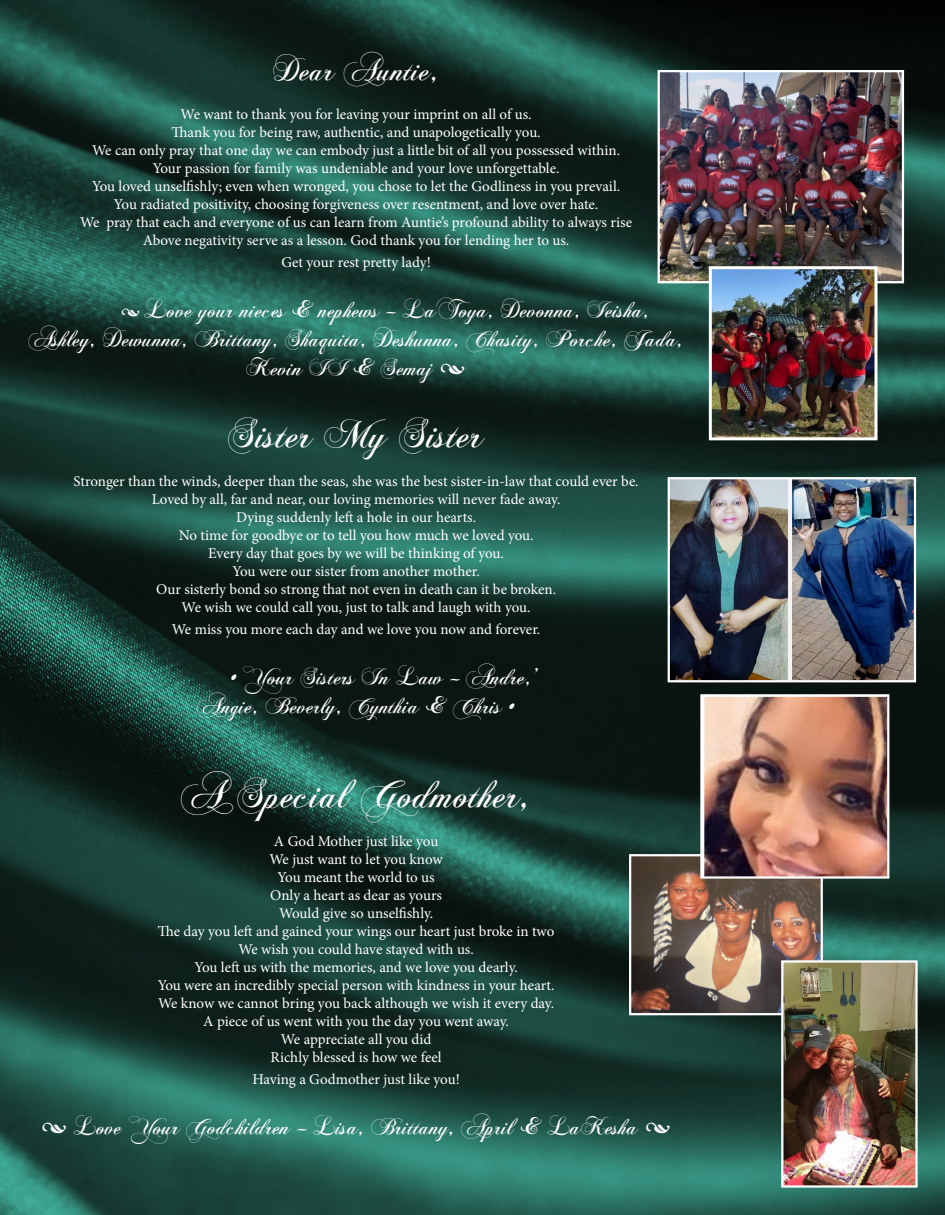
<style>
.page{position:relative;width:945px;height:1215px;background:#fff}
.page>*{position:absolute;margin:0;border:0;box-sizing:border-box;transform-origin:0 0}
.t1{font:42px "Chopin Script";color:#fff}
.t2{font:33px "Chopin Script";color:#fff}
.t3{font:24px "Chopin Script";color:#fff}
.t4{font:15px "Minion Pro";letter-spacing:-.005em;color:#fff}
.s1{font-family:"Minion Pro";font-size:18px}
.s2{font-family:"Minion Pro"}
</style>
<div class="page">
<img style="left:0;top:0;width:945px;height:1215px">
<img style="left:632px;top:857px;width:188px;height:155px">
<div style="left:629px;top:854px;width:194px;height:161px;border:2px solid #fff"></div>
<img style="left:784px;top:963px;width:131px;height:222px">
<div style="left:781px;top:960px;width:137px;height:228px;border:2px solid #fff"></div>
<img style="left:703px;top:697px;width:183px;height:179px">
<div style="left:700px;top:694px;width:189px;height:185px;border:2px solid #fff"></div>
<img style="left:671px;top:480px;width:242px;height:199px">
<div style="left:668px;top:477px;width:248px;height:205px;border:2px solid #fff"></div>
<img style="left:661px;top:73px;width:240px;height:207px">
<div style="left:658px;top:70px;width:246px;height:213px;border:2px solid #fff"></div>
<img style="left:713px;top:270px;width:161px;height:166px">
<div style="left:709px;top:266px;width:169px;height:174px;border:3px solid #fff"></div>
<p class="t2" style="left:273px;top:49px;width:168px">Dear Auntie,</p>
<p class="t4" style="left:181px;top:104px;width:353px">We want to thank you for leaving your imprint on all of us.</p>
<p class="t4" style="left:172px;top:122px;width:371px">Thank you for being raw, authentic, and unapologetically you.</p>
<p class="t4" style="left:92px;top:140px;width:529px">We can only pray that one day we can embody just a little bit of all you possessed within.</p>
<p class="t4" style="left:153px;top:158px;width:408px">Your passion for family was undeniable and your love unforgettable.</p>
<p class="t4" style="left:92px;top:176px;width:530px">You loved unselfishly; even when wronged, you chose to let the Godliness in you prevail.</p>
<p class="t4" style="left:114px;top:194px;width:486px">You radiated positivity, choosing forgiveness over resentment, and love over hate.</p>
<p class="t4" style="left:80px;top:212px;width:554px">We pray that each and everyone of us can learn from Auntie’s profound ability to always rise</p>
<p class="t4" style="left:143px;top:230px;width:428px">Above negativity serve as a lesson. God thank you for lending her to us.</p>
<p class="t4" style="left:281px;top:252px;width:151px">Get your rest pretty lady!</p>
<p class="t3" style="left:121px;top:295px;width:530px"><span class="s1">•</span> Love your nieces &amp; nephews – LaToya, Devonna, Ieisha,</p>
<p class="t3" style="left:29px;top:324px;width:656px">Ashley, Dewunna, Brittany, Shaquita, Deshunna, Chasity, Porche, Jada,</p>
<p class="t3" style="left:247px;top:353px;width:221px">Kevin II &amp; Semaj <span class="s2">•</span></p>
<p class="t1" style="left:228px;top:408px;width:258px">Sister My Sister</p>
<p class="t4" style="left:74px;top:472px;width:567px">Stronger than the winds, deeper than the seas, she was the best sister-in-law that could ever be.</p>
<p class="t4" style="left:152px;top:490px;width:410px">Loved by all, far and near, our loving memories will never fade away.</p>
<p class="t4" style="left:236px;top:508px;width:242px">Dying suddenly left a hole in our hearts.</p>
<p class="t4" style="left:179px;top:526px;width:356px">No time for goodbye or to tell you how much we loved you.</p>
<p class="t4" style="left:208px;top:544px;width:297px">Every day that goes by we will be thinking of you.</p>
<p class="t4" style="left:232px;top:562px;width:249px">You were our sister from another mother.</p>
<p class="t4" style="left:156px;top:580px;width:401px">Our sisterly bond so strong that not even in death can it be broken.</p>
<p class="t4" style="left:182px;top:598px;width:350px">We wish we could call you, just to talk and laugh with you.</p>
<p class="t4" style="left:172px;top:619px;width:370px">We miss you more each day and we love you now and forever.</p>
<p class="t3" style="left:231px;top:662px;width:306px">• Your Sisters In Law – Andre,’</p>
<p class="t3" style="left:197px;top:691px;width:319px">Angie, Beverly, Cynthia &amp; Chris •</p>
<p class="t1" style="left:182px;top:768px;width:351px">A Special Godmother,</p>
<p class="t4" style="left:274px;top:832px;width:166px">A God Mother just like you</p>
<p class="t4" style="left:270px;top:850px;width:175px">We just want to let you know</p>
<p class="t4" style="left:278px;top:868px;width:159px">You meant the world to us</p>
<p class="t4" style="left:270px;top:886px;width:173px">Only a heart as dear as yours</p>
<p class="t4" style="left:279px;top:904px;width:156px">Would give so unselfishly.</p>
<p class="t4" style="left:158px;top:922px;width:398px">The day you left and gained your wings our heart just broke in two</p>
<p class="t4" style="left:238px;top:940px;width:237px">We wish you could have stayed with us.</p>
<p class="t4" style="left:194px;top:958px;width:325px">You left us with the memories, and we love you dearly.</p>
<p class="t4" style="left:158px;top:976px;width:398px">You were an incredibly special person with kindness in your heart.</p>
<p class="t4" style="left:158px;top:994px;width:398px">We know we cannot bring you back although we wish it every day.</p>
<p class="t4" style="left:203px;top:1012px;width:307px">A piece of us went with you the day you went away.</p>
<p class="t4" style="left:281px;top:1030px;width:152px">We appreciate all you did</p>
<p class="t4" style="left:271px;top:1048px;width:172px">Richly blessed is how we feel</p>
<p class="t4" style="left:252px;top:1069px;width:209px">Having a Godmother just like you!</p>
<p class="t3" style="left:41px;top:1112px;width:631px"><span class="s2">•</span> Love Your Godchildren – Lisa, Brittany, April &amp; LaKesha <span class="s2">•</span></p>
</div>
